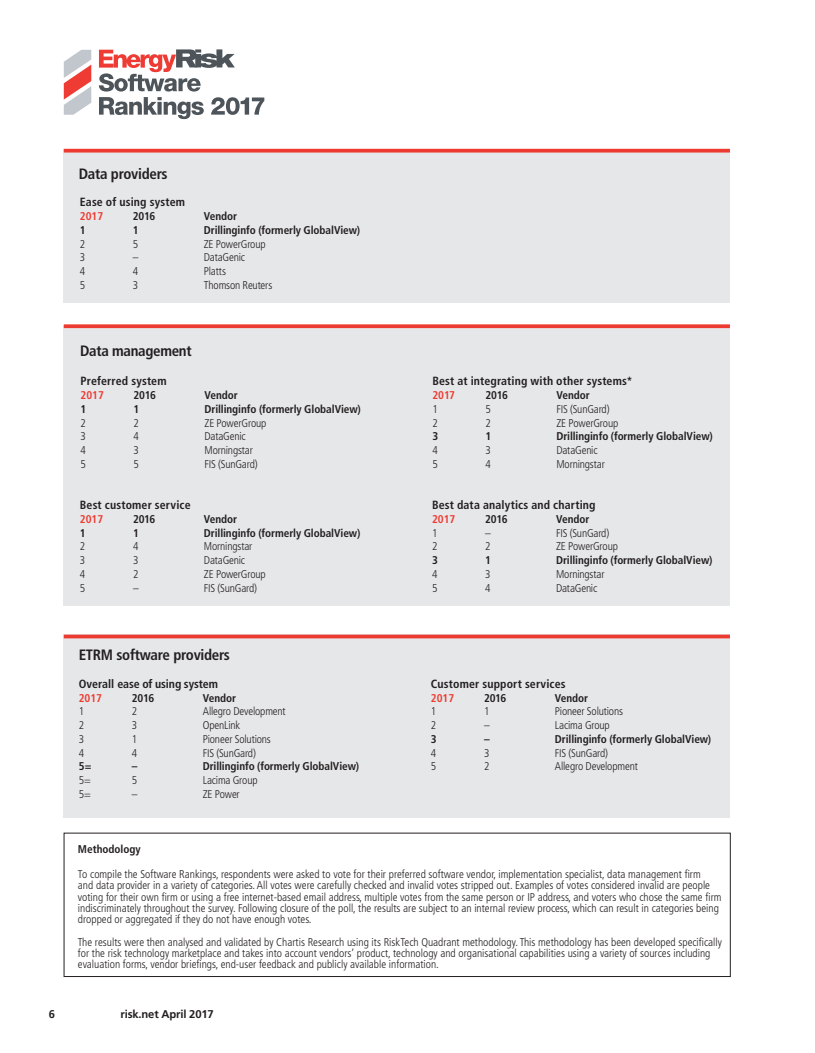
<style>
.page{position:relative;width:815px;height:1053px;background:#fff}
.page>*{position:absolute;margin:0;border:0;box-sizing:border-box;transform-origin:0 0}
.t1{font:700 condensed 15px "Frutiger LT Std";letter-spacing:-.02em;color:#231f20}
.t2{font:700 condensed 11.88px "Frutiger LT Std";letter-spacing:.01em;color:#231f20}
.t3{font:300 condensed 11.25px/11.2px "Frutiger LT Std";color:#231f20}
.t4{font:700 condensed 11.25px "Frutiger LT Std";letter-spacing:-.005em;color:#231f20}
.t5{font:700 condensed 11.25px "Frutiger LT Std";color:#ee3b32}
.t6{font:700 11.25px "Frutiger LT Std";letter-spacing:-.015em;color:#231f20}
</style>
<div class="page">
<div style="left:64px;top:149px;width:666px;height:153px;background:#e6e7e9"></div>
<div style="left:64px;top:325px;width:666px;height:280px;background:#e6e7e9"></div>
<hr style="left:64px;top:149px;width:666px;height:3px;background:#ee3b32">
<svg style="left:64px;top:324px;width:666px;height:4px;background:#ef4d44"></svg>
<div style="left:64px;top:634px;width:666px;height:183px;background:#e6e7e9"></div>
<svg style="left:64px;top:634px;width:666px;height:4px;background:#ec564f"></svg>
<svg style="left:64px;top:50px;width:27px;height:65px"></svg>
<svg style="left:99px;top:49px;width:165px;height:70px"></svg>
<p class="t6" style="left:49px;top:1007px;width:8px">6</p>
<h1 class="t1" style="left:79px;top:165px;width:90px">Data providers</h1>
<p class="t2" style="left:80px;top:195px;width:107px">Ease of using system</p>
<p class="t5" style="left:80px;top:209px;width:25px">2017</p>
<p class="t4" style="left:133px;top:209px;width:24px">2016</p>
<p class="t4" style="left:204px;top:209px;width:35px">Vendor</p>
<p class="t4" style="left:80px;top:223px;width:7px">1</p>
<p class="t4" style="left:133px;top:223px;width:7px">1</p>
<p class="t4" style="left:204px;top:223px;width:158px">Drillinginfo (formerly GlobalView)</p>
<p class="t3" style="left:80px;top:238px;width:7px">2</p>
<p class="t3" style="left:133px;top:238px;width:7px">5</p>
<p class="t3" style="left:204px;top:238px;width:63px">ZE PowerGroup</p>
<p class="t3" style="left:80px;top:252px;width:7px">3</p>
<p class="t3" style="left:133px;top:252px;width:7px">–</p>
<p class="t3" style="left:204px;top:252px;width:43px">DataGenic</p>
<p class="t3" style="left:80px;top:266px;width:7px">4</p>
<p class="t3" style="left:133px;top:266px;width:7px">4</p>
<p class="t3" style="left:204px;top:266px;width:24px">Platts</p>
<p class="t3" style="left:80px;top:279px;width:7px">5</p>
<p class="t3" style="left:133px;top:279px;width:7px">3</p>
<p class="t3" style="left:204px;top:279px;width:70px">Thomson Reuters</p>
<h1 class="t1" style="left:80px;top:341px;width:113px">Data management</h1>
<p class="t2" style="left:81px;top:374px;width:88px">Preferred system</p>
<p class="t5" style="left:81px;top:388px;width:25px">2017</p>
<p class="t4" style="left:134px;top:388px;width:24px">2016</p>
<p class="t4" style="left:205px;top:388px;width:35px">Vendor</p>
<p class="t4" style="left:80px;top:402px;width:7px">1</p>
<p class="t4" style="left:134px;top:402px;width:7px">1</p>
<p class="t4" style="left:205px;top:402px;width:158px">Drillinginfo (formerly GlobalView)</p>
<p class="t3" style="left:80px;top:417px;width:7px">2</p>
<p class="t3" style="left:134px;top:417px;width:7px">2</p>
<p class="t3" style="left:204px;top:417px;width:63px">ZE PowerGroup</p>
<p class="t3" style="left:80px;top:431px;width:7px">3</p>
<p class="t3" style="left:134px;top:431px;width:7px">4</p>
<p class="t3" style="left:204px;top:431px;width:43px">DataGenic</p>
<p class="t3" style="left:80px;top:444px;width:7px">4</p>
<p class="t3" style="left:134px;top:444px;width:7px">3</p>
<p class="t3" style="left:204px;top:444px;width:50px">Morningstar</p>
<p class="t3" style="left:80px;top:458px;width:7px">5</p>
<p class="t3" style="left:134px;top:458px;width:7px">5</p>
<p class="t3" style="left:204px;top:458px;width:55px">FIS (SunGard)</p>
<p class="t2" style="left:80px;top:498px;width:112px">Best customer service</p>
<p class="t5" style="left:80px;top:512px;width:25px">2017</p>
<p class="t4" style="left:133px;top:512px;width:24px">2016</p>
<p class="t4" style="left:204px;top:512px;width:35px">Vendor</p>
<p class="t4" style="left:80px;top:526px;width:7px">1</p>
<p class="t4" style="left:133px;top:526px;width:7px">1</p>
<p class="t4" style="left:204px;top:526px;width:158px">Drillinginfo (formerly GlobalView)</p>
<p class="t3" style="left:80px;top:541px;width:7px">2</p>
<p class="t3" style="left:133px;top:541px;width:7px">4</p>
<p class="t3" style="left:204px;top:541px;width:50px">Morningstar</p>
<p class="t3" style="left:80px;top:554px;width:7px">3</p>
<p class="t3" style="left:133px;top:554px;width:7px">3</p>
<p class="t3" style="left:204px;top:554px;width:43px">DataGenic</p>
<p class="t3" style="left:80px;top:568px;width:7px">4</p>
<p class="t3" style="left:133px;top:568px;width:7px">2</p>
<p class="t3" style="left:204px;top:568px;width:63px">ZE PowerGroup</p>
<p class="t3" style="left:80px;top:582px;width:7px">5</p>
<p class="t3" style="left:133px;top:582px;width:7px">–</p>
<p class="t3" style="left:204px;top:582px;width:55px">FIS (SunGard)</p>
<h1 class="t1" style="left:79px;top:646px;width:153px">ETRM software providers</h1>
<p class="t2" style="left:79px;top:676px;width:141px">Overall ease of using system</p>
<p class="t5" style="left:79px;top:691px;width:25px">2017</p>
<p class="t4" style="left:132px;top:691px;width:24px">2016</p>
<p class="t4" style="left:203px;top:691px;width:35px">Vendor</p>
<p class="t3" style="left:79px;top:706px;width:7px">1</p>
<p class="t3" style="left:132px;top:706px;width:7px">2</p>
<p class="t3" style="left:203px;top:706px;width:84px">Allegro Development</p>
<p class="t3" style="left:79px;top:719px;width:7px">2</p>
<p class="t3" style="left:132px;top:719px;width:7px">3</p>
<p class="t3" style="left:203px;top:719px;width:39px">OpenLink</p>
<p class="t3" style="left:79px;top:733px;width:7px">3</p>
<p class="t3" style="left:132px;top:733px;width:7px">1</p>
<p class="t3" style="left:203px;top:733px;width:70px">Pioneer Solutions</p>
<p class="t3" style="left:79px;top:747px;width:7px">4</p>
<p class="t3" style="left:132px;top:747px;width:7px">4</p>
<p class="t3" style="left:203px;top:747px;width:55px">FIS (SunGard)</p>
<p class="t4" style="left:79px;top:759px;width:14px">5=</p>
<p class="t4" style="left:132px;top:759px;width:7px">–</p>
<p class="t4" style="left:203px;top:759px;width:158px">Drillinginfo (formerly GlobalView)</p>
<p class="t3" style="left:79px;top:774px;width:14px">5=</p>
<p class="t3" style="left:132px;top:774px;width:7px">5</p>
<p class="t3" style="left:203px;top:774px;width:56px">Lacima Group</p>
<p class="t3" style="left:79px;top:788px;width:14px">5=</p>
<p class="t3" style="left:132px;top:788px;width:7px">–</p>
<p class="t3" style="left:203px;top:788px;width:39px">ZE Power</p>
<p class="t2" style="left:432px;top:374px;width:202px">Best at integrating with other systems*</p>
<p class="t5" style="left:432px;top:388px;width:24px">2017</p>
<p class="t4" style="left:486px;top:388px;width:24px">2016</p>
<p class="t4" style="left:556px;top:388px;width:35px">Vendor</p>
<p class="t3" style="left:432px;top:403px;width:7px">1</p>
<p class="t3" style="left:486px;top:403px;width:7px">5</p>
<p class="t3" style="left:556px;top:403px;width:55px">FIS (SunGard)</p>
<p class="t3" style="left:432px;top:417px;width:7px">2</p>
<p class="t3" style="left:486px;top:417px;width:7px">2</p>
<p class="t3" style="left:556px;top:417px;width:63px">ZE PowerGroup</p>
<p class="t4" style="left:432px;top:429px;width:7px">3</p>
<p class="t4" style="left:486px;top:429px;width:7px">1</p>
<p class="t4" style="left:556px;top:429px;width:158px">Drillinginfo (formerly GlobalView)</p>
<p class="t3" style="left:432px;top:444px;width:7px">4</p>
<p class="t3" style="left:486px;top:444px;width:7px">3</p>
<p class="t3" style="left:556px;top:444px;width:43px">DataGenic</p>
<p class="t3" style="left:432px;top:458px;width:7px">5</p>
<p class="t3" style="left:486px;top:458px;width:7px">4</p>
<p class="t3" style="left:556px;top:458px;width:50px">Morningstar</p>
<p class="t2" style="left:432px;top:498px;width:165px">Best data analytics and charting</p>
<p class="t5" style="left:432px;top:512px;width:25px">2017</p>
<p class="t4" style="left:485px;top:512px;width:24px">2016</p>
<p class="t4" style="left:556px;top:512px;width:35px">Vendor</p>
<p class="t3" style="left:432px;top:527px;width:7px">1</p>
<p class="t3" style="left:485px;top:527px;width:7px">–</p>
<p class="t3" style="left:556px;top:527px;width:55px">FIS (SunGard)</p>
<p class="t3" style="left:432px;top:541px;width:7px">2</p>
<p class="t3" style="left:485px;top:541px;width:7px">2</p>
<p class="t3" style="left:556px;top:541px;width:63px">ZE PowerGroup</p>
<p class="t4" style="left:432px;top:553px;width:7px">3</p>
<p class="t4" style="left:485px;top:553px;width:7px">1</p>
<p class="t4" style="left:556px;top:553px;width:158px">Drillinginfo (formerly GlobalView)</p>
<p class="t3" style="left:432px;top:568px;width:7px">4</p>
<p class="t3" style="left:485px;top:568px;width:7px">3</p>
<p class="t3" style="left:556px;top:568px;width:50px">Morningstar</p>
<p class="t3" style="left:432px;top:582px;width:7px">5</p>
<p class="t3" style="left:485px;top:582px;width:7px">4</p>
<p class="t3" style="left:556px;top:582px;width:43px">DataGenic</p>
<p class="t2" style="left:431px;top:676px;width:136px">Customer support services</p>
<p class="t5" style="left:431px;top:691px;width:25px">2017</p>
<p class="t4" style="left:484px;top:691px;width:24px">2016</p>
<p class="t4" style="left:555px;top:691px;width:35px">Vendor</p>
<p class="t3" style="left:431px;top:706px;width:7px">1</p>
<p class="t3" style="left:484px;top:706px;width:7px">1</p>
<p class="t3" style="left:555px;top:706px;width:70px">Pioneer Solutions</p>
<p class="t3" style="left:431px;top:719px;width:7px">2</p>
<p class="t3" style="left:484px;top:719px;width:7px">–</p>
<p class="t3" style="left:555px;top:719px;width:56px">Lacima Group</p>
<p class="t4" style="left:431px;top:732px;width:7px">3</p>
<p class="t4" style="left:484px;top:732px;width:7px">–</p>
<p class="t4" style="left:555px;top:732px;width:158px">Drillinginfo (formerly GlobalView)</p>
<p class="t3" style="left:431px;top:747px;width:7px">4</p>
<p class="t3" style="left:484px;top:747px;width:7px">3</p>
<p class="t3" style="left:555px;top:747px;width:55px">FIS (SunGard)</p>
<p class="t3" style="left:431px;top:761px;width:7px">5</p>
<p class="t3" style="left:484px;top:761px;width:7px">2</p>
<p class="t3" style="left:555px;top:761px;width:84px">Allegro Development</p>
<p class="t4" style="left:78px;top:842px;width:64px">Methodology</p>
<p class="t3" style="left:78px;top:868px;width:645px">To compile the Software Rankings, respondents were asked to vote for their preferred software vendor, implementation specialist, data management firm<br>and data provider in a variety of categories. All votes were carefully checked and invalid votes stripped out. Examples of votes considered invalid are people voting for their own firm or using a free internet-based email address, multiple votes from the same person or IP address, and voters who chose the same firm indiscriminately throughout the survey. Following closure of the poll, the results are subject to an internal review process, which can result in categories being dropped or aggregated if they do not have enough votes.</p>
<p class="t3" style="left:78px;top:936px;width:646px">The results were then analysed and validated by Chartis Research using its RiskTech Quadrant methodology. This methodology has been developed specifically for the risk technology marketplace and takes into account vendors’ product, technology and organisational capabilities using a variety of sources including evaluation forms, vendor briefings, end-user feedback and publicly available information.</p>
<p class="t6" style="left:121px;top:1007px;width:95px">risk.net April 2017</p>
</div>
